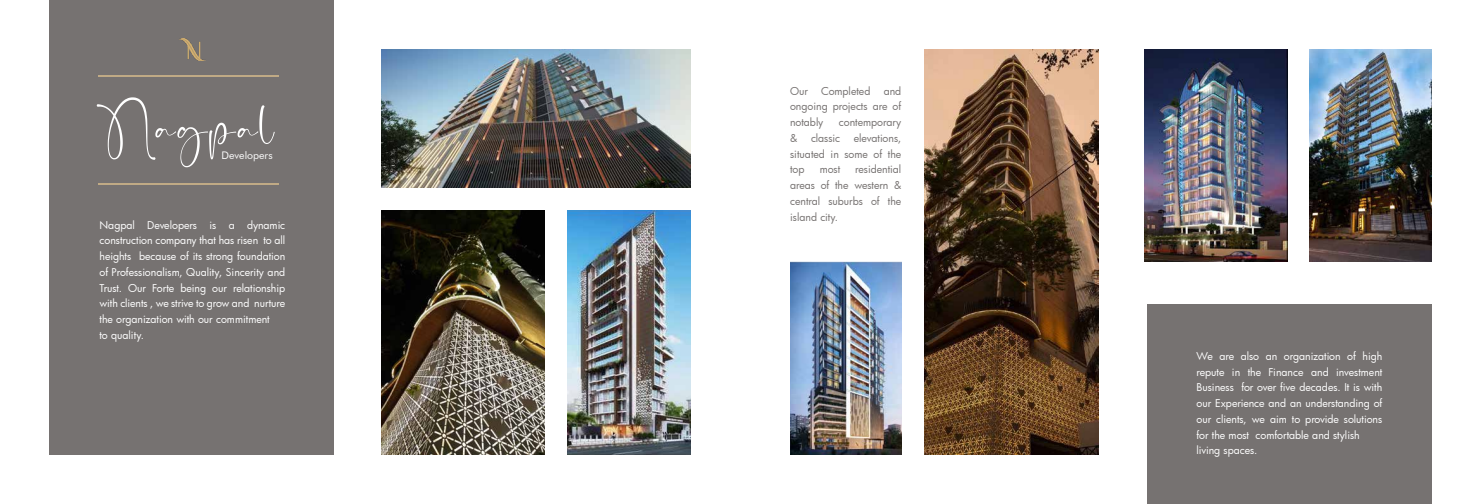
<style>
.page{position:relative;width:1481px;height:504px;background:#fff}
.page>*{position:absolute;margin:0;border:0;box-sizing:border-box;transform-origin:0 0}
.t1{font:52.5px "Billie Sight Personal Use";letter-spacing:.05em;color:#fff}
.t2{font:10.5px/15.8px "Futura";color:#fff}
.t3{font:10.5px/15.8px "Futura";letter-spacing:-.005em;color:#767271;text-align:justify}
.t4{font:10.5px "Futura BT";color:#fff}
</style>
<div class="page">
<div style="left:50px;top:0;width:284px;height:454px;background:#767271"></div>
<img style="left:179px;top:38px;width:24px;height:22px">
<img style="left:382px;top:50px;width:309px;height:137px">
<img style="left:568px;top:210px;width:123px;height:244px">
<img style="left:382px;top:210px;width:162px;height:244px">
<hr style="left:98px;top:75px;width:181px;height:2px;background:#c0aa85">
<hr style="left:98px;top:183px;width:181px;height:2px;background:#c0aa85">
<div style="left:1146px;top:304px;width:285px;height:199px;background:#767271"></div>
<img style="left:790px;top:262px;width:111px;height:192px">
<img style="left:924px;top:50px;width:174px;height:404px">
<img style="left:1309px;top:50px;width:122px;height:212px">
<img style="left:1144px;top:50px;width:143px;height:212px">
<h1 class="t1" style="left:97px;top:111px;width:178px">Nagpal</h1>
<p class="t4" style="left:222px;top:149px;width:52px">Developers</p>
<p class="t2" style="left:99px;top:217px;width:187px">Nagpal Developers is a dynamic construction company that has risen to all heights because of its strong foundation of Professionalism, Quality, Sincerity and Trust. Our Forte being our relationship with clients , we strive to grow and nurture the organization with our commitment<br>to quality.</p>
<p class="t3" style="left:790px;top:83px;width:113px;text-indent:94px">and ongoing projects are of notably</p>
<p class="t3" style="left:790px;top:83px;width:19px">Our</p>
<p class="t3" style="left:821px;top:83px;width:51px">Completed</p>
<p class="t3" style="left:839px;top:114px;width:64px">contemporary</p>
<p class="t3" style="left:790px;top:130px;width:113px;text-indent:64px">elevations, situated in some of the top</p>
<p class="t3" style="left:790px;top:130px;width:9px">&amp;</p>
<p class="t3" style="left:811px;top:130px;width:31px">classic</p>
<p class="t3" style="left:790px;top:161px;width:113px;text-indent:65px">residential areas of the western &amp; central suburbs of the island city.</p>
<p class="t3" style="left:819px;top:161px;width:22px">most</p>
<p class="t2" style="left:1196px;top:348px;width:187px">We are also an organization of high repute in the Finance and investment Business for over five decades. It is with our Experience and an understanding of our clients, we aim to provide solutions for the most comfortable and stylish living spaces.</p>
</div>
